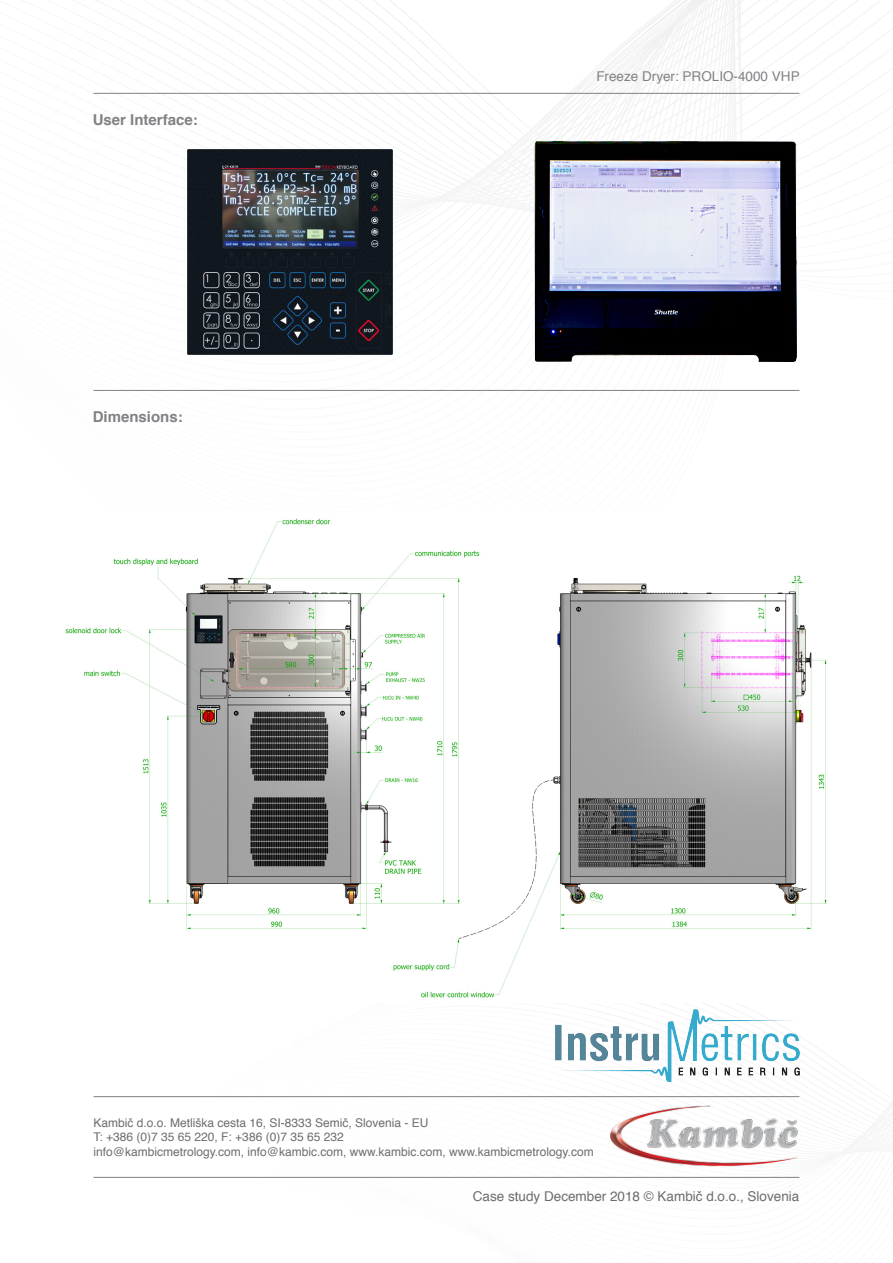
<style>
.page{position:relative;width:893px;height:1263px;background:#fff}
.page>*{position:absolute;margin:0;border:0;box-sizing:border-box;transform-origin:0 0}
.t1{font:700 15px "Helvetica";color:#808285}
.t2{font:13.5px "Helvetica";color:#6c6d70}
.t3{font:13.5px "Helvetica";color:#808285}
.t4{font:12px/14.4px "Helvetica";color:#6c6d70}
</style>
<div class="page">
<img style="left:93px;top:0;width:800px;height:1178px">
<img style="left:594px;top:1096px;width:223px;height:82px">
<hr style="left:94px;top:1177px;width:705px;height:1px;background:#808285">
<hr style="left:94px;top:1096px;width:705px;height:1px;background:#808285">
<hr style="left:94px;top:93px;width:705px;height:1px;background:#808285">
<hr style="left:94px;top:390px;width:705px;height:1px;background:#808285">
<img style="left:65px;top:511px;width:772px;height:492px">
<img style="left:187px;top:149px;width:206px;height:206px">
<img style="left:528px;top:137px;width:271px;height:248px">
<img style="left:555px;top:1009px;width:244px;height:73px">
<p class="t1" style="left:93px;top:108px;width:107px">User Interface:</p>
<p class="t1" style="left:93px;top:404px;width:92px">Dimensions:</p>
<p class="t3" style="left:596px;top:66px;width:205px">Freeze Dryer: PROLIO-4000 VHP</p>
<p class="t4" style="left:94px;top:1116px;width:502px">Kambič d.o.o. Metliška cesta 16, SI-8333 Semič, Slovenia - EU<br>T: +386 (0)7 35 65 220, F: +386 (0)7 35 65 232<br>info@kambicmetrology.com, info@kambic.com, www.kambic.com, www.kambicmetrology.com</p>
<p class="t2" style="left:473px;top:1186px;width:328px">Case study December 2018 © Kambič d.o.o., Slovenia</p>
</div>
